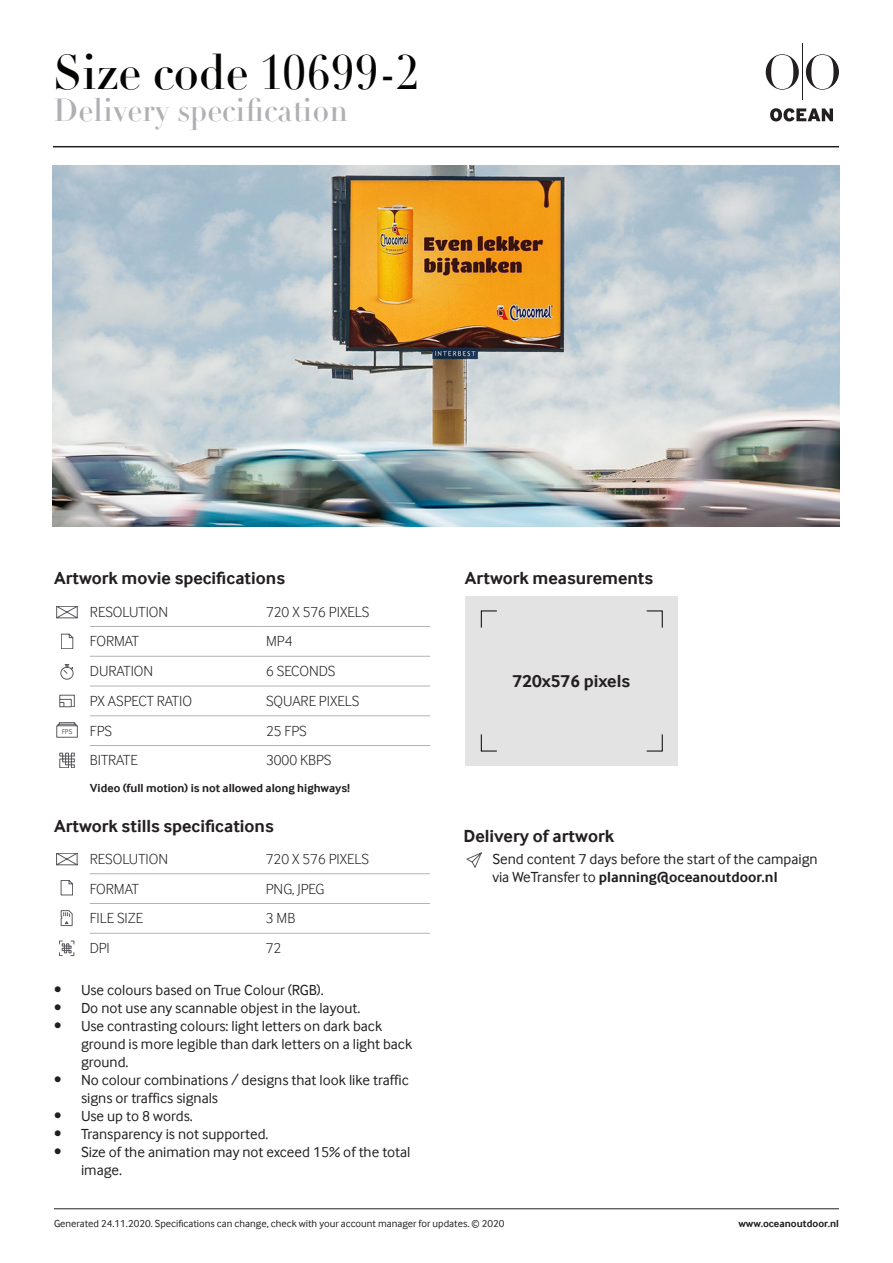
<style>
.page{position:relative;width:893px;height:1263px;background:#fff}
.page>*{position:absolute;margin:0;border:0;box-sizing:border-box;transform-origin:0 0}
.t1{font:48px "Didot LT Pro Headline";color:#040503}
.t2{font:31.5px "Didot LT Pro Headline";color:#afb0b4}
.t3{font:700 18px "Inter Face";color:#231f20}
.t4{font:15px/18px "Inter Face";color:#231f20}
.t5{font:300 15px "Inter Face";color:#231f20}
.t6{font:700 15px "Inter Face";color:#231f20}
.t7{font:700 12px "Inter Face";color:#231f20}
.t8{font:10.5px "Inter Face";color:#231f20}
.t9{font:700 10.5px "Inter Face";color:#231f20}
.t10{font:7.05px "Inter Face";color:#5a5a5f}
.s1{font-weight:400}
</style>
<div class="page">
<img style="left:53px;top:166px;width:787px;height:360px">
<div style="left:465px;top:597px;width:213px;height:169px;background:#e3e3e3"></div>
<svg style="left:481px;top:610px;width:182px;height:141px"></svg>
<hr style="left:90px;top:626px;width:170px;height:1px;background:#b2b3b7">
<hr style="left:260px;top:626px;width:170px;height:1px;background:#b2b3b7">
<hr style="left:90px;top:656px;width:170px;height:1px;background:#b2b3b7">
<hr style="left:260px;top:656px;width:170px;height:1px;background:#b2b3b7">
<hr style="left:90px;top:686px;width:170px;height:1px;background:#b2b3b7">
<hr style="left:260px;top:686px;width:170px;height:1px;background:#b2b3b7">
<hr style="left:90px;top:715px;width:170px;height:1px;background:#b2b3b7">
<hr style="left:260px;top:715px;width:170px;height:1px;background:#b2b3b7">
<hr style="left:90px;top:745px;width:170px;height:1px;background:#afb0b4">
<hr style="left:260px;top:745px;width:170px;height:1px;background:#afb0b4">
<svg style="left:467px;top:853px;width:14px;height:14px"></svg>
<svg style="left:56px;top:606px;width:21px;height:12px"></svg>
<svg style="left:61px;top:634px;width:12px;height:15px"></svg>
<svg style="left:61px;top:664px;width:12px;height:15px"></svg>
<svg style="left:59px;top:695px;width:16px;height:12px"></svg>
<svg style="left:57px;top:722px;width:21px;height:15px"></svg>
<svg style="left:60px;top:753px;width:15px;height:15px"></svg>
<hr style="left:90px;top:873px;width:170px;height:1px;background:#b2b3b7">
<hr style="left:260px;top:873px;width:170px;height:1px;background:#b2b3b7">
<hr style="left:90px;top:903px;width:170px;height:1px;background:#b2b3b7">
<hr style="left:260px;top:903px;width:170px;height:1px;background:#b2b3b7">
<hr style="left:90px;top:933px;width:170px;height:1px;background:#b1b3b3">
<hr style="left:260px;top:933px;width:170px;height:1px;background:#b1b3b3">
<svg style="left:56px;top:853px;width:21px;height:12px"></svg>
<svg style="left:61px;top:880px;width:12px;height:15px"></svg>
<svg style="left:61px;top:910px;width:12px;height:16px"></svg>
<svg style="left:59px;top:941px;width:15px;height:15px"></svg>
<svg style="left:770px;top:108px;width:63px;height:13px"></svg>
<svg style="left:766px;top:54px;width:33px;height:36px"></svg>
<svg style="left:806px;top:54px;width:33px;height:36px"></svg>
<hr style="left:802px;top:43px;width:1px;height:56px;background:#231f20">
<hr style="left:54px;top:1208px;width:785px;height:1px;background:#231f20">
<hr style="left:53px;top:146px;width:786px;height:1px;background:#231f20">
<p class="t1" style="left:53px;top:42px;width:369px">Size code 10699-2</p>
<p class="t2" style="left:53px;top:91px;width:296px">Delivery specification</p>
<p class="t3" style="left:54px;top:567px;width:233px">Artwork movie specifications</p>
<p class="t5" style="left:90px;top:603px;width:80px">RESOLUTION</p>
<p class="t5" style="left:266px;top:603px;width:105px">720 X 576 PIXELS</p>
<p class="t5" style="left:90px;top:633px;width:51px">FORMAT</p>
<p class="t5" style="left:266px;top:633px;width:28px">MP4</p>
<p class="t5" style="left:90px;top:662px;width:65px">DURATION</p>
<p class="t5" style="left:266px;top:662px;width:71px">6 SECONDS</p>
<p class="t5" style="left:90px;top:692px;width:104px">PX ASPECT RATIO</p>
<p class="t5" style="left:266px;top:692px;width:95px">SQUARE PIXELS</p>
<p class="t5" style="left:90px;top:722px;width:24px">FPS</p>
<p class="t5" style="left:266px;top:722px;width:42px">25 FPS</p>
<p class="t5" style="left:90px;top:752px;width:49px">BITRATE</p>
<p class="t5" style="left:266px;top:752px;width:67px">3000 KBPS</p>
<p class="t10" style="left:62px;top:727px;width:12px">FPS</p>
<p class="t7" style="left:90px;top:780px;width:262px">Video (full motion) is not allowed along highways!</p>
<p class="t3" style="left:54px;top:815px;width:221px">Artwork stills specifications</p>
<p class="t5" style="left:90px;top:850px;width:80px">RESOLUTION</p>
<p class="t5" style="left:266px;top:850px;width:105px">720 X 576 PIXELS</p>
<p class="t5" style="left:90px;top:880px;width:51px">FORMAT</p>
<p class="t5" style="left:266px;top:880px;width:60px">PNG, JPEG</p>
<p class="t5" style="left:90px;top:910px;width:55px">FILE SIZE</p>
<p class="t5" style="left:266px;top:910px;width:31px">3 MB</p>
<p class="t5" style="left:90px;top:939px;width:22px">DPI</p>
<p class="t5" style="left:266px;top:939px;width:17px">72</p>
<p class="t4" style="left:54px;top:982px;width:271px">• Use colours based on True Colour (RGB).</p>
<p class="t4" style="left:54px;top:1000px;width:308px">• Do not use any scannable objest in the layout.</p>
<p class="t4" style="left:81px;top:1018px;width:333px;text-indent:-27px">• Use contrasting colours: light letters on dark back ground is more legible than dark letters on a light back ground.</p>
<p class="t4" style="left:81px;top:1072px;width:329px;text-indent:-27px">• No colour combinations / designs that look like traffic signs or traffics signals</p>
<p class="t4" style="left:54px;top:1108px;width:140px">• Use up to 8 words.</p>
<p class="t4" style="left:54px;top:1126px;width:216px">• Transparency is not supported.</p>
<p class="t4" style="left:81px;top:1144px;width:331px;text-indent:-27px">• Size of the animation may not exceed 15% of the total image.</p>
<p class="t3" style="left:465px;top:567px;width:190px">Artwork measurements</p>
<p class="t3" style="left:513px;top:670px;width:119px">720x576 pixels</p>
<p class="t3" style="left:463px;top:825px;width:152px">Delivery of artwork</p>
<p class="t4" style="left:492px;top:851px;width:327px">Send content 7 days before the start of the campaign</p>
<p class="t6" style="left:492px;top:868px;width:287px"><span class="s1">via WeTransfer to</span> planning@oceanoutdoor.nl</p>
<p class="t8" style="left:54px;top:1218px;width:452px">Generated 24.11.2020. Specifications can change, check with your account manager for updates. © 2020</p>
<p class="t9" style="left:738px;top:1218px;width:102px">www.oceanoutdoor.nl</p>
</div>
